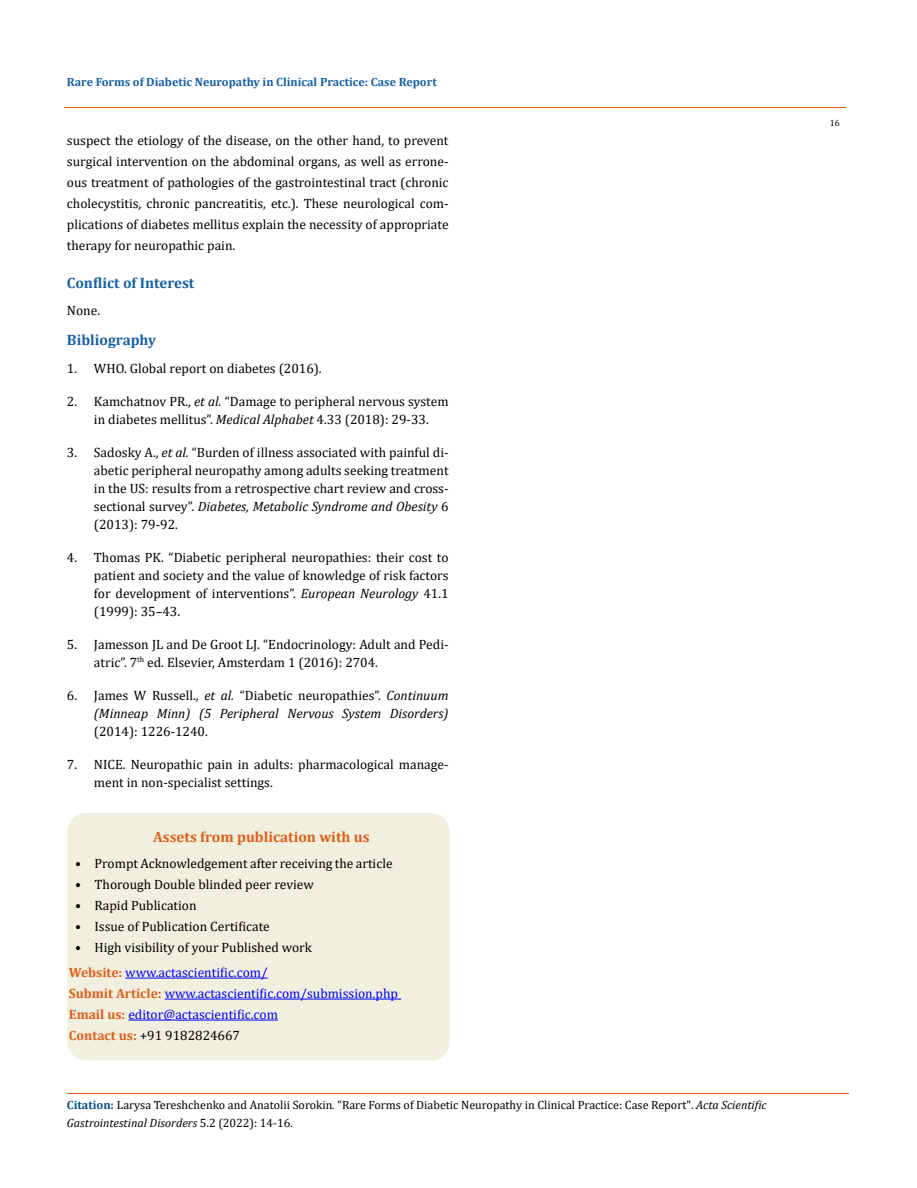
<style>
.page{position:relative;width:917px;height:1188px;background:#fff}
.page>*{position:absolute;margin:0;border:0;box-sizing:border-box;transform-origin:0 0}
.t1{font:700 15px "Cambria";color:#1560a6}
.t2{font:700 15px "Cambria";color:#e05d1a}
.t3{font:13.5px/18px "Cambria";color:#000;text-align:justify}
.t4{font:13.5px/21px "Cambria";color:#00f}
.t5{font:italic 13.5px/18px "Cambria";color:#000;text-align:right}
.t6{font:12px/18px "Cambria";color:#000}
.t7{font:700 12px "Cambria";color:#1560a6}
.t8{font:9px "Cambria";color:#000}
.s1{font-style:italic}
.s2{font-style:normal}
.s3{font-weight:700;color:#e05d1a}
.s4{color:#000}
.s5{font-weight:700;color:#035089}
</style>
<div class="page">
<div style="left:68px;top:814px;width:381px;height:246px;background:#f1f0de;border-radius:18px"></div>
<div style="left:67px;top:813px;width:382px;height:247px;border:2px solid #f1f0de;border-radius:18px"></div>
<hr style="left:125px;top:978px;width:143px;height:1px;background:#00f">
<hr style="left:165px;top:999px;width:236px;height:1px;background:#00f">
<hr style="left:128px;top:1020px;width:150px;height:1px;background:#00f">
<hr style="left:64px;top:108px;width:781px;height:1px;background:#e05d1a">
<hr style="left:67px;top:1094px;width:781px;height:1px;background:#e05d1a">
<p class="t7" style="left:67px;top:73px;width:371px">Rare Forms of Diabetic Neuropathy in Clinical Practice: Case Report</p>
<p class="t3" style="left:67px;top:130px;width:383px;line-height:21px">suspect the etiology of the disease, on the other hand, to prevent surgical intervention on the abdominal organs, as well as errone&shy;ous treatment of pathologies of the gastrointestinal tract (chronic cholecystitis, chronic pancreatitis, etc.). These neurological com&shy;plications of diabetes mellitus explain the necessity of appropriate therapy for neuropathic pain.</p>
<p class="t1" style="left:67px;top:272px;width:129px">Conflict of Interest</p>
<p class="t3" style="left:67px;top:301px;width:35px">None.</p>
<p class="t1" style="left:67px;top:330px;width:91px">Bibliography</p>
<p class="t3" style="left:67px;top:359px;width:256px">1. WHO. Global report on diabetes (2016).</p>
<p class="t3" style="left:67px;top:392px;width:383px;text-align:center">2. Kamchatnov PR., <span class="s1">et al.</span> “Damage to peripheral nervous system in diabetes mellitus”. <span class="s1">Medical Alphabet</span> 4.33 (2018): 29-33.</p>
<p class="t3" style="left:94px;top:443px;width:356px;text-indent:-27px">3. Sadosky A., <span class="s1">et al.</span> “Burden of illness associated with painful di&shy;abetic peripheral neuropathy among adults seeking treatment in the US: results from a retrospective chart review and cross&shy;sectional survey”. <span class="s1">Diabetes, Metabolic Syndrome and Obesity</span> 6 (2013): 79-92.</p>
<p class="t3" style="left:94px;top:548px;width:356px;text-indent:-27px">4. Thomas PK. “Diabetic peripheral neuropathies: their cost to patient and society and the value of knowledge of risk factors for development of interventions”. <span class="s1">European Neurology</span> 41.1 (1999): 35–43.</p>
<p class="t3" style="left:94px;top:635px;width:356px;text-indent:-27px">5. Jamesson JL and De Groot LJ. “Endocrinology: Adult and Pedi&shy;atric”. 7<sup>th</sup> ed. Elsevier, Amsterdam 1 (2016): 2704.</p>
<p class="t5" style="left:67px;top:686px;width:383px"><span class="s2">6. James W Russell.,</span> et al. <span class="s2">“Diabetic neuropathies”.</span> Continuum (Minneap Minn) (5 Peripheral Nervous System Disorders)</p>
<p class="t3" style="left:94px;top:722px;width:115px">(2014): 1226-1240.</p>
<p class="t3" style="left:94px;top:755px;width:356px;text-indent:-27px">7. NICE. Neuropathic pain in adults: pharmacological manage&shy;ment in non-specialist settings.</p>
<p class="t2" style="left:153px;top:826px;width:218px">Assets from publication with us</p>
<p class="t3" style="left:75px;top:854px;width:319px">• Prompt Acknowledgement after receiving the article</p>
<p class="t3" style="left:75px;top:875px;width:240px">• Thorough Double blinded peer review</p>
<p class="t3" style="left:75px;top:896px;width:123px">• Rapid Publication</p>
<p class="t3" style="left:75px;top:917px;width:196px">• Issue of Publication Certificate</p>
<p class="t3" style="left:75px;top:938px;width:238px">• High visibility of your Published work</p>
<p class="t4" style="left:69px;top:962px;width:330px"><span class="s3">Website:</span> www.actascientific.com/<br><span class="s3">Submit Article:</span> www.actascientific.com/submission.php <span class="s3">Email us:</span> editor@actascientific.com<br><span class="s3">Contact us:</span> <span class="s4">+91 9182824667</span></p>
<p class="t6" style="left:67px;top:1096px;width:701px"><span class="s5">Citation:</span> Larysa Tereshchenko and Anatolii Sorokin<span class="s1">.</span> “Rare Forms of Diabetic Neuropathy in Clinical Practice: Case Report". <span class="s1">Acta Scientific<br>Gastrointestinal Disorders</span> 5.2 (2022): 14-16.</p>
<p class="t8" style="left:829px;top:118px;width:11px">16</p>
</div>
